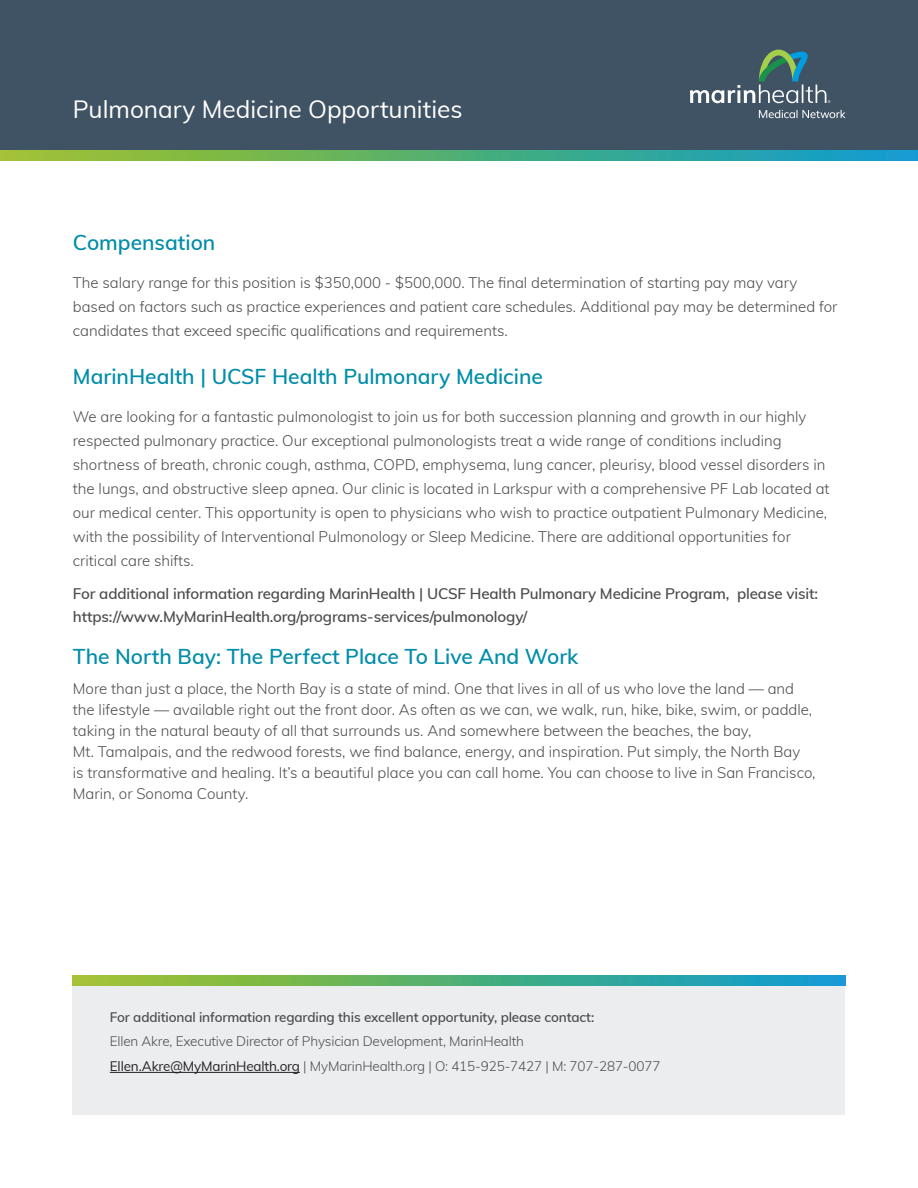
<style>
.page{position:relative;width:918px;height:1188px;background:#fff}
.page>*{position:absolute;margin:0;border:0;box-sizing:border-box;transform-origin:0 0}
.t1{font:24.45px "Muli";color:#fff}
.t2{font:600 21px "Muli";color:#008da9}
.t3{font:300 15px/24px "Muli";color:#4b4c4d}
.t4{font:600 15px/22.5px "Muli";letter-spacing:-.01em;color:#4b4c4d}
.t5{font:300 13.5px/24.9px "Muli";letter-spacing:-.01em;color:#4b4c4d}
.t6{font:600 13.5px "Muli";letter-spacing:-.01em;color:#4b4c4d}
.s1{font-weight:400;color:#231f20}
</style>
<div class="page">
<div style="left:0;top:0;width:918px;height:151px;background:#405364"></div>
<svg style="left:690px;top:50px;width:156px;height:68px"></svg>
<svg style="left:0;top:151px;width:918px;height:10px;background:#53ae79"></svg>
<div style="left:73px;top:986px;width:772px;height:129px;background:#ebedef"></div>
<hr style="left:110px;top:1072px;width:190px;height:1px;background:#231f20">
<svg style="left:73px;top:976px;width:772px;height:10px;background:#53ae79"></svg>
<h1 class="t1" style="left:73px;top:92px;width:391px">Pulmonary Medicine Opportunities</h1>
<h2 class="t2" style="left:73px;top:227px;width:144px">Compensation</h2>
<p class="t3" style="left:73px;top:270px;width:766px">The salary range for this position is $350,000 - $500,000. The final determination of starting pay may vary based on factors such as practice experiences and patient care schedules. Additional pay may be determined for candidates that exceed specific qualifications and requirements.</p>
<h2 class="t2" style="left:73px;top:361px;width:472px">MarinHealth | UCSF Health Pulmonary Medicine</h2>
<p class="t3" style="left:73px;top:404px;width:758px">We are looking for a fantastic pulmonologist to join us for both succession planning and growth in our highly respected pulmonary practice. Our exceptional pulmonologists treat a wide range of conditions including shortness of breath, chronic cough, asthma, COPD, emphysema, lung cancer, pleurisy, blood vessel disorders in the lungs, and obstructive sleep apnea. Our clinic is located in Larkspur with a comprehensive PF Lab located at our medical center. This opportunity is open to physicians who wish to practice outpatient Pulmonary Medicine, with the possibility of Interventional Pulmonology or Sleep Medicine. There are additional opportunities for critical care shifts.</p>
<p class="t4" style="left:73px;top:582px;width:747px">For additional information regarding MarinHealth | UCSF Health Pulmonary Medicine Program, please visit: https://www.MyMarinHealth.org/programs-services/pulmonology/</p>
<h2 class="t2" style="left:73px;top:642px;width:507px">The North Bay: The Perfect Place To Live And Work</h2>
<p class="t3" style="left:73px;top:677px;width:744px;line-height:21px">More than just a place, the North Bay is a state of mind. One that lives in all of us who love the land — and the lifestyle — available right out the front door. As often as we can, we walk, run, hike, bike, swim, or paddle, taking in the natural beauty of all that surrounds us. And somewhere between the beaches, the bay,<br>Mt. Tamalpais, and the redwood forests, we find balance, energy, and inspiration. Put simply, the North Bay<br>is transformative and healing. It’s a beautiful place you can call home. You can choose to live in San Francisco, Marin, or Sonoma County.</p>
<p class="t6" style="left:110px;top:1007px;width:486px">For additional information regarding this excellent opportunity, please contact:</p>
<p class="t5" style="left:110px;top:1029px;width:552px">Ellen Akre, Executive Director of Physician Development, MarinHealth<br><span class="s1">Ellen.Akre@MyMarinHealth.org</span> | MyMarinHealth.org | O: 415-925-7427 | M: 707-287-0077</p>
</div>
